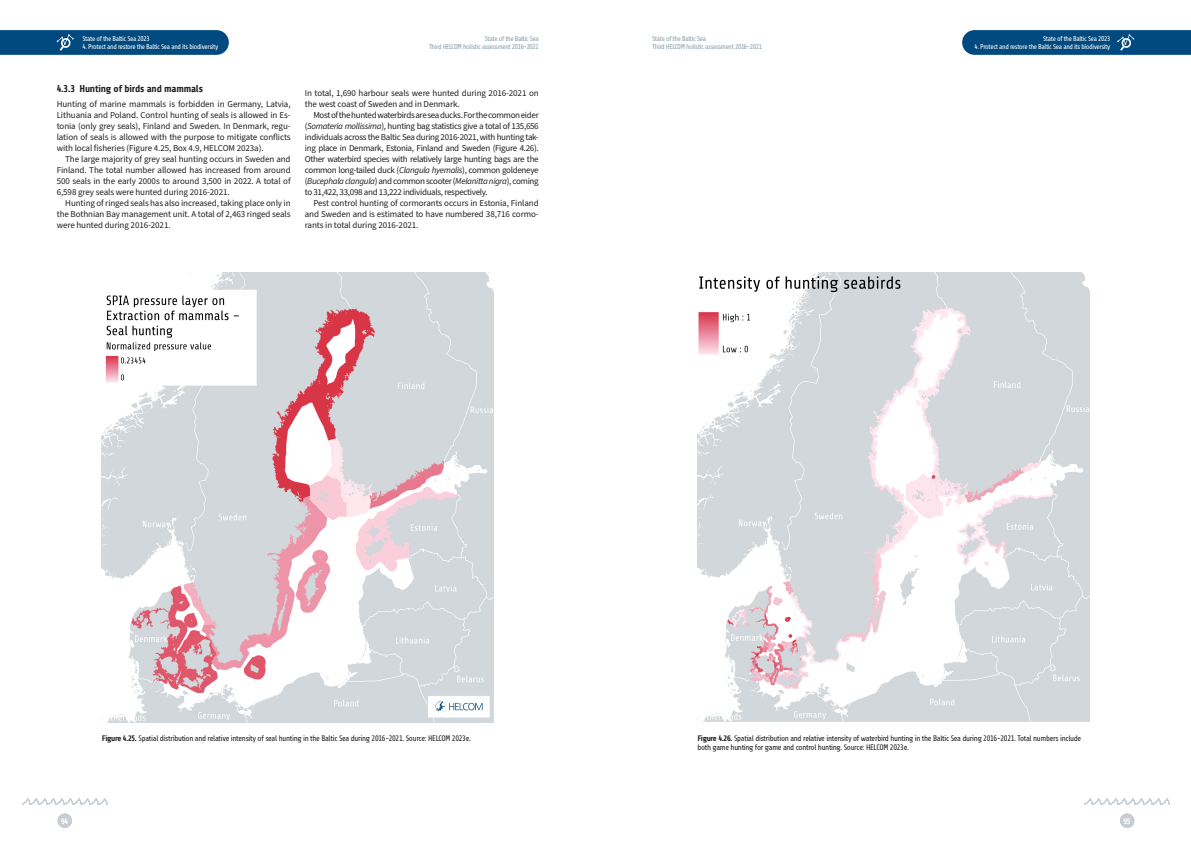
<style>
.page{position:relative;width:1191px;height:842px;background:#fff}
.page>*{position:absolute;margin:0;border:0;box-sizing:border-box;transform-origin:0 0}
.t1{font:700 10px "Share";letter-spacing:-.02em;color:#231f20}
.t2{font:9px/11px "Source Sans Pro";letter-spacing:-.01em;color:#231f20;text-align:justify}
.Body{font:8px/9px "Share";letter-spacing:-.04em;color:#231f20}
.t3{font:700 8px "Share";color:#fff}
.t4{font:7px "Share";letter-spacing:-.05em;color:#fff}
.t5{font:7px/8.4px "Share";letter-spacing:-.05em;color:#8c9faa}
.s1{font-style:italic}
.s2{font-weight:700}
</style>
<div class="page">
<div style="left:1120px;top:814px;width:14px;height:14px;background:#c6ced4;border-radius:50%"></div>
<svg style="left:1084px;top:798px;width:85px;height:7px"></svg>
<div style="left:58px;top:814px;width:14px;height:14px;background:#c6ced4;border-radius:50%"></div>
<svg style="left:22px;top:798px;width:85px;height:7px"></svg>
<svg style="left:0;top:30px;width:229px;height:25px;background:#095083"></svg>
<svg style="left:962px;top:30px;width:229px;height:25px;background:#095083"></svg>
<img style="left:102px;top:272px;width:391px;height:450px">
<img style="left:697px;top:272px;width:392px;height:450px">
<p class="t4" style="left:83px;top:35px;width:69px">State of the Baltic Sea 2023</p>
<p class="t4" style="left:83px;top:43px;width:137px">4. Protect and restore the Baltic Sea and its biodiversity</p>
<p class="t1" style="left:57px;top:83px;width:148px">4.3.3 Hunting of birds and mammals</p>
<p class="t2" style="left:57px;top:99px;width:235px">Hunting of marine mammals is forbidden in Germany, Latvia, Lithuania and Poland. Control hunting of seals is allowed in Es&shy;tonia (only grey seals), Finland and Sweden. In Denmark, regu&shy;lation of seals is allowed with the purpose to mitigate conflicts with local fisheries (Figure 4.25, Box 4.9, HELCOM 2023a).</p>
<p class="t2" style="left:57px;top:154px;width:235px;text-indent:9px">The large majority of grey seal hunting occurs in Sweden and Finland. The total number allowed has increased from around 500 seals in the early 2000s to around 3,500 in 2022. A total of 6,598 grey seals were hunted during 2016-2021.</p>
<p class="t2" style="left:57px;top:198px;width:235px;text-indent:9px">Hunting of ringed seals has also increased, taking place only in the Bothnian Bay management unit. A total of 2,463 ringed seals were hunted during 2016-2021.</p>
<p class="t5" style="left:429px;top:34px;width:111px;text-align:right">State of the Baltic Sea<br>Third HELCOM holistic assessment 2016-2021</p>
<p class="t2" style="left:305px;top:88px;width:235px">In total, 1,690 harbour seals were hunted during 2016-2021 on the west coast of Sweden and in Denmark.</p>
<p class="t2" style="left:305px;top:110px;width:235px;text-indent:9px">Most of the hunted waterbirds are sea ducks. For the common eider (<span class="s1">Somateria mollissima</span>), hunting bag statistics give a total of 135,656 individuals across the Baltic Sea during 2016-2021, with hunting tak&shy;ing place in Denmark, Estonia, Finland and Sweden (Figure 4.26).<br>Other waterbird species with relatively large hunting bags are the common long-tailed duck (<span class="s1">Clangula hyemalis</span>), common goldeneye (<span class="s1">Bucephala clangula</span>) and common scooter (<span class="s1">Melanitta nigra</span>), coming to 31,422, 33,098 and 13,222 individuals, respectively.</p>
<p class="t2" style="left:305px;top:198px;width:235px;text-indent:9px">Pest control hunting of cormorants occurs in Estonia, Finland and Sweden and is estimated to have numbered 38,716 cormo&shy;rants in total during 2016-2021.</p>
<p class="t5" style="left:652px;top:34px;width:111px">State of the Baltic Sea<br>Third HELCOM holistic assessment 2016-2021</p>
<p class="t4" style="left:1043px;top:35px;width:69px">State of the Baltic Sea 2023</p>
<p class="t4" style="left:974px;top:43px;width:137px">4. Protect and restore the Baltic Sea and its biodiversity</p>
<p class="t3" style="left:61px;top:817px;width:9px">94</p>
<p class="Body" style="left:102px;top:734px;width:370px"><span class="s2">Figure 4.25.</span> Spatial distribution and relative intensity of seal hunting in the Baltic Sea during 2016-2021. Source: HELCOM 2023e.</p>
<p class="Body" style="left:697px;top:734px;width:385px"><span class="s2">Figure 4.26.</span> Spatial distribution and relative intensity of waterbird hunting in the Baltic Sea during 2016-2021. Total numbers include both game hunting for game and control hunting. Source: HELCOM 2023e.</p>
<p class="t3" style="left:1123px;top:817px;width:9px">95</p>
</div>
